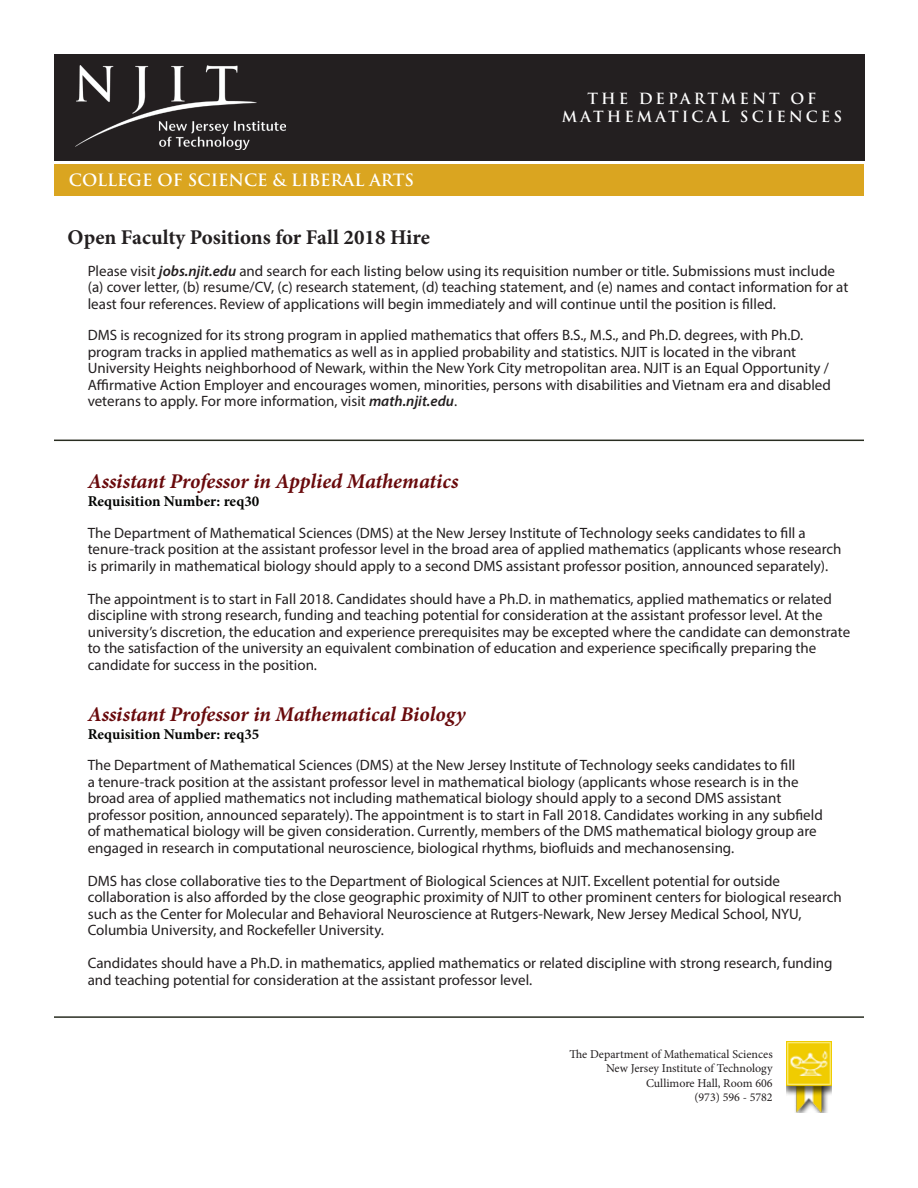
<style>
.page{position:relative;width:918px;height:1188px;background:#fff}
.page>*{position:absolute;margin:0;border:0;box-sizing:border-box;transform-origin:0 0}
.t1{font:italic 700 21px "Minion Pro";letter-spacing:-.005em;color:#690a0c}
.t2{font:700 21px "Minion Pro";color:#231f20}
.t3{font:700 16.5px "Trajan Pro";color:#fff}
.t4{font:15px/16.5px "Myriad Pro";color:#231f20}
.t5{font:700 15px "Minion Pro";letter-spacing:-.005em;color:#040503}
.t6{font:700 15px "Trajan Pro";letter-spacing:.2em;color:#fff}
.t7{font:12px "Minion Pro";color:#231f20}
.s1{font-weight:600;font-style:italic}
</style>
<div class="page">
<div style="left:54px;top:54px;width:811px;height:107px;background:#231f20"></div>
<div style="left:54px;top:164px;width:810px;height:32px;background:#daa520"></div>
<img style="left:76px;top:66px;width:210px;height:84px">
<hr style="left:54px;top:440px;width:810px;height:1px;background:#292d21">
<hr style="left:54px;top:1016px;width:810px;height:2px;background:#292d21">
<img style="left:786px;top:1041px;width:45px;height:72px">
<p class="t3" style="left:69px;top:170px;width:347px">COLLEGE OF SCIENCE &amp; LIBERAL ARTS</p>
<p class="t6" style="left:588px;top:89px;width:230px">THE DEPARTMENT OF</p>
<p class="t6" style="left:562px;top:107px;width:282px">MATHEMATICAL SCIENCES</p>
<p class="t2" style="left:68px;top:223px;width:364px">Open Faculty Positions for Fall 2018 Hire</p>
<p class="t4" style="left:88px;top:262px;width:762px">Please visit <span class="s1">jobs.njit.edu</span> and search for each listing below using its requisition number or title. Submissions must include (a) cover letter, (b) resume/CV, (c) research statement, (d) teaching statement, and (e) names and contact information for at least four references. Review of applications will begin immediately and will continue until the position is filled.</p>
<p class="t4" style="left:88px;top:327px;width:745px">DMS is recognized for its strong program in applied mathematics that offers B.S., M.S., and Ph.D. degrees, with Ph.D. program tracks in applied mathematics as well as in applied probability and statistics. NJIT is located in the vibrant University Heights neighborhood of Newark, within the New York City metropolitan area. NJIT is an Equal Opportunity / Affirmative Action Employer and encourages women, minorities, persons with disabilities and Vietnam era and disabled veterans to apply. For more information, visit <span class="s1">math.njit.edu</span>.</p>
<p class="t1" style="left:88px;top:467px;width:372px">Assistant Professor in Applied Mathematics</p>
<p class="t5" style="left:88px;top:491px;width:173px">Requisition Number: req30</p>
<p class="t4" style="left:88px;top:524px;width:755px">The Department of Mathematical Sciences (DMS) at the New Jersey Institute of Technology seeks candidates to fill a tenure-track position at the assistant professor level in the broad area of applied mathematics (applicants whose research is primarily in mathematical biology should apply to a second DMS assistant professor position, announced separately).</p>
<p class="t4" style="left:88px;top:590px;width:764px">The appointment is to start in Fall 2018. Candidates should have a Ph.D. in mathematics, applied mathematics or related discipline with strong research, funding and teaching potential for consideration at the assistant professor level. At the university’s discretion, the education and experience prerequisites may be excepted where the candidate can demonstrate to the satisfaction of the university an equivalent combination of education and experience specifically preparing the candidate for success in the position.</p>
<p class="t1" style="left:88px;top:699px;width:379px">Assistant Professor in Mathematical Biology</p>
<p class="t5" style="left:88px;top:724px;width:173px">Requisition Number: req35</p>
<p class="t4" style="left:88px;top:757px;width:737px">The Department of Mathematical Sciences (DMS) at the New Jersey Institute of Technology seeks candidates to fill<br>a tenure-track position at the assistant professor level in mathematical biology (applicants whose research is in the broad area of applied mathematics not including mathematical biology should apply to a second DMS assistant professor position, announced separately). The appointment is to start in Fall 2018. Candidates working in any subfield of mathematical biology will be given consideration. Currently, members of the DMS mathematical biology group are engaged in research in computational neuroscience, biological rhythms, biofluids and mechanosensing.</p>
<p class="t4" style="left:88px;top:872px;width:756px">DMS has close collaborative ties to the Department of Biological Sciences at NJIT. Excellent potential for outside collaboration is also afforded by the close geographic proximity of NJIT to other prominent centers for biological research such as the Center for Molecular and Behavioral Neuroscience at Rutgers-Newark, New Jersey Medical School, NYU, Columbia University, and Rockefeller University.</p>
<p class="t4" style="left:88px;top:955px;width:746px">Candidates should have a Ph.D. in mathematics, applied mathematics or related discipline with strong research, funding and teaching potential for consideration at the assistant professor level.</p>
<p class="t7" style="left:569px;top:1046px;width:205px">The Department of Mathematical Sciences</p>
<p class="t7" style="left:606px;top:1060px;width:168px">New Jersey Institute of Technology</p>
<p class="t7" style="left:646px;top:1075px;width:128px">Cullimore Hall, Room 606</p>
<p class="t7" style="left:694px;top:1089px;width:80px">(973) 596 - 5782</p>
</div>
